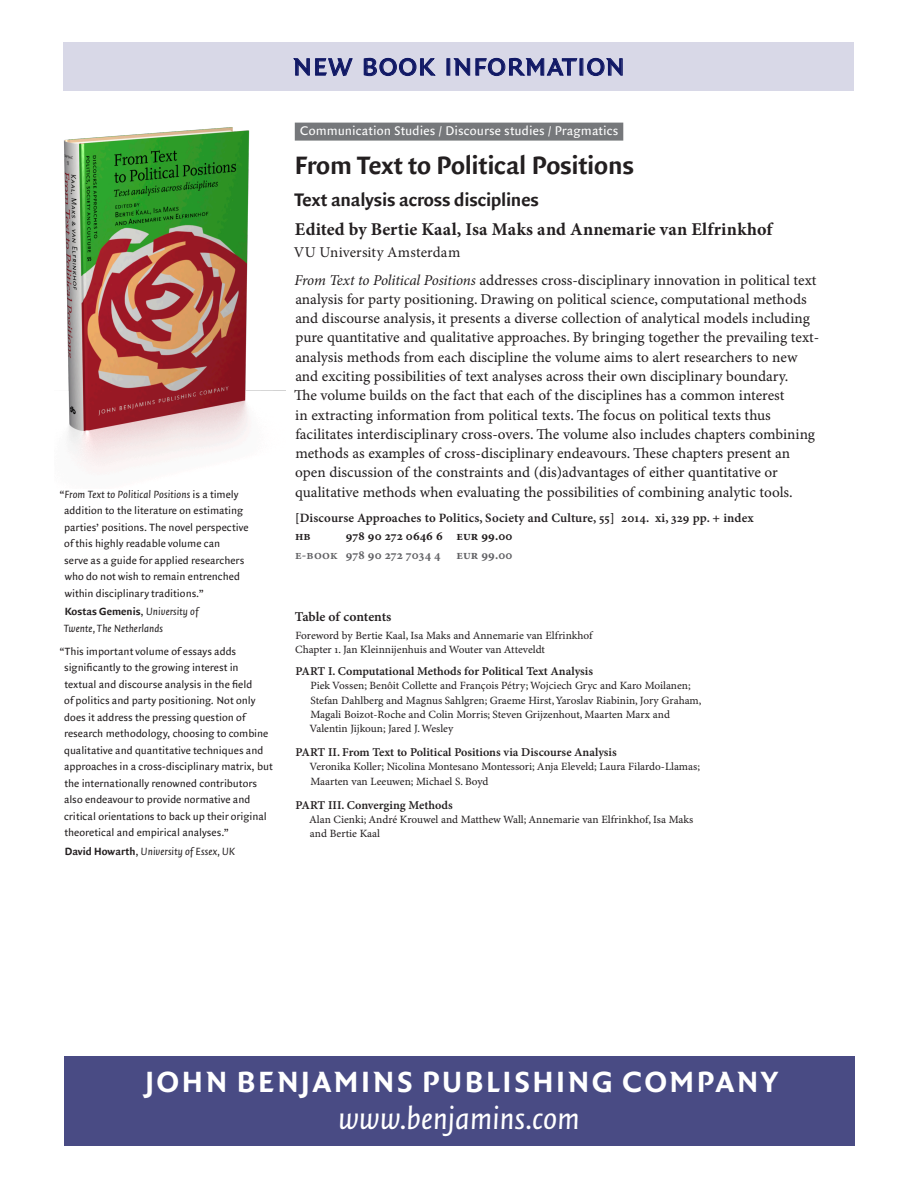
<style>
.page{position:relative;width:918px;height:1188px;background:#fff}
.page>*{position:absolute;margin:0;border:0;box-sizing:border-box;transform-origin:0 0}
.t1{font:33px "Quadraat Sans Small Caps";letter-spacing:.005em;color:#101865}
.t2{font:italic 33px "Quadraat Sans";letter-spacing:-.005em;color:#fff}
.t3{font:700 31.5px "Quadraat Sans";letter-spacing:.085em;color:#fff}
.t4{font:700 27px "Quadraat Sans";letter-spacing:-.005em;color:#231f20}
.subtitle1{font:700 19.5px "Quadraat Sans";letter-spacing:-.005em;color:#231f20}
.authors{font:700 18px "Minion Pro";letter-spacing:.015em;color:#231f20}
.blurb{font:15px/19.4px "Minion Pro Capt";color:#231f20}
.affiliation{font:15px "Minion Pro";letter-spacing:.01em;color:#231f20}
.subjects{font:13.5px "Quadraat Sans";letter-spacing:.01em;color:#fff}
.toc_heading{font:13.5px "Minion Pro Semibold Capt";letter-spacing:-.01em;color:#231f20}
.series{font:12.75px "Minion Pro Semibold Capt";letter-spacing:.01em;color:#231f20}
.edition-e-book{font:700 12.75px "Minion Pro";letter-spacing:.01em;color:#636366}
.editionworld{font:700 12.75px "Minion Pro";letter-spacing:.01em;color:#231f20}
.editionworld-2{font:12.75px "Minion Pro Semibold Capt";color:#231f20}
.toc_section{font:12px "Minion Pro Semibold Capt";color:#231f20}
.quote{font:11.25px/16.5px "Quadraat Sans";letter-spacing:.005em;color:#231f20}
.quotesource{font:italic 11.25px/16.5px "Quadraat Sans";letter-spacing:.01em;color:#231f20}
.toc_authors{font:11.1px/14.2px "Minion Pro Capt";color:#231f20}
.toc_title{font:11.1px "Minion Pro Capt";color:#231f20}
.s1{font-style:italic}
.s2{font-weight:700;font-style:normal}
.s3{font-style:normal}
.s4{font-family:"Minion Pro";font-style:italic}
.s5{font-family:"Minion Pro Semibold Capt";font-weight:400}
</style>
<div class="page">
<div style="left:64px;top:43px;width:790px;height:48px;background:#d8d8e7"></div>
<svg style="left:293px;top:58px;width:60px;height:18px"></svg>
<svg style="left:364px;top:58px;width:71px;height:18px"></svg>
<svg style="left:453px;top:58px;width:124px;height:18px"></svg>
<svg style="left:587px;top:58px;width:36px;height:18px"></svg>
<div style="left:64px;top:1056px;width:790px;height:89px;background:#494b84"></div>
<div style="left:295px;top:123px;width:328px;height:18px;background:#76787b"></div>
<img style="left:64px;top:127px;width:221px;height:342px">
<p class="quote" style="left:64px;top:486px;width:186px;text-indent:-4px">“<span class="s1">From Text to Political Positions</span> is a timely addition to the literature on estimating parties’ positions. The novel perspective of this highly readable volume can<br>serve as a guide for applied researchers who do not wish to remain entrenched within disciplinary traditions.”</p>
<p class="quotesource" style="left:64px;top:604px;width:136px"><span class="s2">Kostas Gemenis</span><span class="s3">,</span> University of<br>Twente, The Netherlands</p>
<p class="quote" style="left:64px;top:643px;width:210px;text-indent:-4px">“This important volume of essays adds significantly to the growing interest in textual and discourse analysis in the field<br>of politics and party positioning. Not only does it address the pressing question of research methodology, choosing to combine qualitative and quantitative techniques and approaches in a cross-disciplinary matrix, but the internationally renowned contributors also endeavour to provide normative and critical orientations to back up their original theoretical and empirical analyses.”</p>
<p class="quotesource" style="left:65px;top:843px;width:172px"><span class="s2">David Howarth</span><span class="s3">,</span> University of Essex, UK</p>
<p class="t1" style="left:293px;top:46px;width:335px">new book information</p>
<p class="subjects" style="left:300px;top:123px;width:320px">Communication Studies / Discourse studies / Pragmatics</p>
<p class="t4" style="left:295px;top:150px;width:340px">From Text to Political Positions</p>
<p class="subtitle1" style="left:294px;top:188px;width:246px">Text analysis across disciplines</p>
<p class="authors" style="left:295px;top:217px;width:479px">Edited by Bertie Kaal, Isa Maks and Annemarie van Elfrinkhof</p>
<p class="affiliation" style="left:294px;top:242px;width:168px">VU University Amsterdam</p>
<p class="blurb" style="left:295px;top:271px;width:526px"><span class="s4">From Text to Political Positions</span> addresses cross-disciplinary innovation in political text analysis for party positioning. Drawing on political science, computational methods and discourse analysis, it presents a diverse collection of analytical models including pure quantitative and qualitative approaches. By bringing together the prevailing text&shy;analysis methods from each discipline the volume aims to alert researchers to new and exciting possibilities of text analyses across their own disciplinary boundary.</p>
<p class="blurb" style="left:294px;top:387px;width:523px">The volume builds on the fact that each of the disciplines has a common interest<br>in extracting information from political texts. The focus on political texts thus facilitates interdisciplinary cross-overs. The volume also includes chapters combining methods as examples of cross-disciplinary endeavours. These chapters present an open discussion of the constraints and (dis)advantages of either quantitative or qualitative methods when evaluating the possibilities of combining analytic tools.</p>
<p class="series" style="left:295px;top:510px;width:460px">[Discourse Approaches to Politics, Society and Culture, 55] 2014. xi, 329 pp. + index</p>
<p class="editionworld-2" style="left:295px;top:529px;width:17px">Hb</p>
<p class="editionworld" style="left:346px;top:527px;width:168px">978 90 272 0646 6 EUR 99.00</p>
<p class="edition-e-book" style="left:295px;top:546px;width:219px"><span class="s5">E-book</span> 978 90 272 7034 4 EUR 99.00</p>
<p class="toc_heading" style="left:295px;top:608px;width:98px">Table of contents</p>
<p class="toc_title" style="left:296px;top:629px;width:299px">Foreword by Bertie Kaal, Isa Maks and Annemarie van Elfrinkhof</p>
<p class="toc_title" style="left:295px;top:643px;width:251px">Chapter 1. Jan Kleinnijenhuis and Wouter van Atteveldt</p>
<p class="toc_section" style="left:296px;top:664px;width:299px">PART I. Computational Methods for Political Text Analysis</p>
<p class="toc_authors" style="left:310px;top:679px;width:393px">Piek Vossen; Benôit Collette and François Pétry; Wojciech Gryc and Karo Moilanen; Stefan Dahlberg and Magnus Sahlgren; Graeme Hirst, Yaroslav Riabinin, Jory Graham, Magali Boizot-Roche and Colin Morris; Steven Grijzenhout, Maarten Marx and Valentin Jijkoun; Jared J. Wesley</p>
<p class="toc_section" style="left:296px;top:745px;width:323px">PART II. From Text to Political Positions via Discourse Analysis</p>
<p class="toc_authors" style="left:310px;top:760px;width:392px">Veronika Koller; Nicolina Montesano Montessori; Anja Eleveld; Laura Filardo-Llamas;<br>Maarten van Leeuwen; Michael S. Boyd</p>
<p class="toc_section" style="left:296px;top:798px;width:159px">PART III. Converging Methods</p>
<p class="toc_authors" style="left:309px;top:813px;width:386px">Alan Cienki; André Krouwel and Matthew Wall; Annemarie van Elfrinkhof, Isa Maks and Bertie Kaal</p>
<p class="t3" style="left:146px;top:1063px;width:634px">JOHN BENJAMINS PUBLISHING COMPANY</p>
<p class="t2" style="left:338px;top:1101px;width:243px">www.benjamins.com</p>
</div>
